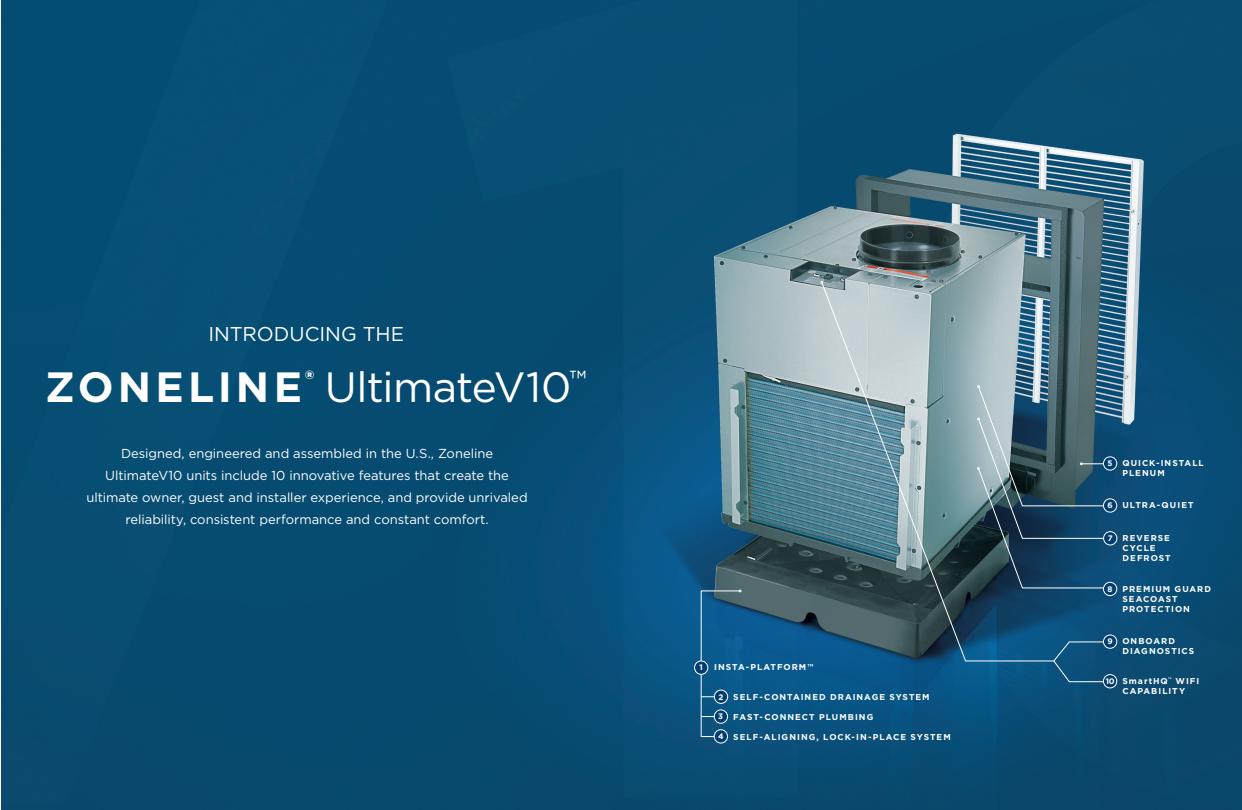
<style>
.page{position:relative;width:1242px;height:810px;background:#fff}
.page>*{position:absolute;margin:0;border:0;box-sizing:border-box;transform-origin:0 0}
.t1{font:42.3px "Gotham";letter-spacing:-.02em;color:#fff}
.t2{font:20px "Gotham";color:#fff}
.t3{font:13px/22px "Gotham";letter-spacing:-.005em;color:#fff;text-align:center}
.t4{font:700 8.5px/10px "Gotham";letter-spacing:.12em;color:#fff}
.t5{font:700 8px "Gotham";color:#fff}
.s1{font-weight:700}
.s2{font-size:8px}
</style>
<div class="page">
<img style="left:2px;top:0;width:1240px;height:810px">
<div style="left:714px;top:730px;width:14px;height:13px;background:#003d71;border-radius:50%"></div>
<div style="left:714px;top:730px;width:14px;height:13px;border:1px solid #fff;border-radius:50%"></div>
<svg style="left:701px;top:590px;width:40px;height:147px;background:#185f8d"></svg>
<svg style="left:1054px;top:385px;width:56px;height:203px;background:#28546c"></svg>
<svg style="left:1053px;top:641px;width:57px;height:41px;background:#175881"></svg>
<div style="left:1103px;top:499px;width:14px;height:13px;background:#003d71;border-radius:50%"></div>
<div style="left:1103px;top:499px;width:14px;height:13px;border:1px solid #fff;border-radius:50%"></div>
<div style="left:1104px;top:532px;width:13px;height:13px;background:#003d71;border-radius:50%"></div>
<div style="left:1103px;top:531px;width:14px;height:14px;border:1px solid #fff;border-radius:50%"></div>
<div style="left:1103px;top:582px;width:14px;height:14px;background:#003d71;border-radius:50%"></div>
<div style="left:1103px;top:582px;width:14px;height:14px;border:1px solid #fff;border-radius:50%"></div>
<div style="left:1103px;top:635px;width:14px;height:13px;background:#003d71;border-radius:50%"></div>
<div style="left:1103px;top:635px;width:14px;height:14px;border:1px solid #fff;border-radius:50%"></div>
<div style="left:1103px;top:675px;width:14px;height:13px;background:#003d71;border-radius:50%"></div>
<div style="left:1103px;top:674px;width:14px;height:14px;border:1px solid #fff;border-radius:50%"></div>
<div style="left:1103px;top:457px;width:14px;height:13px;background:#003d71;border-radius:50%"></div>
<div style="left:1103px;top:457px;width:14px;height:13px;border:1px solid #fff;border-radius:50%"></div>
<svg style="left:822px;top:283px;width:232px;height:378px;background:#668490"></svg>
<div style="left:695px;top:661px;width:13px;height:13px;background:#003d71;border-radius:50%"></div>
<div style="left:694px;top:661px;width:14px;height:14px;border:1px solid #fff;border-radius:50%"></div>
<h2 class="t2" style="left:208px;top:321px;width:197px">INTRODUCING THE</h2>
<h1 class="t1" style="left:45px;top:360px;width:543px"><span class="s1">ZONELINE</span><sup>®</sup> UltimateV10<sup>™</sup></h1>
<p class="t3" style="left:86px;top:442px;width:443px">Designed, engineered and assembled in the U.S., Zoneline UltimateV10 units include 10 innovative features that create the ultimate owner, guest and installer experience, and provide unrivaled reliability, consistent performance and constant comfort.</p>
<p class="t5" style="left:699px;top:662px;width:5px">1</p>
<p class="t4" style="left:714px;top:662px;width:101px">INSTA-PLATFORM™</p>
<p class="t5" style="left:718px;top:691px;width:6px">2</p>
<p class="t5" style="left:718px;top:711px;width:6px">3</p>
<p class="t5" style="left:718px;top:731px;width:7px">4</p>
<p class="t4" style="left:733px;top:692px;width:198px">SELF-CONTAINED DRAINAGE SYSTEM</p>
<p class="t4" style="left:733px;top:712px;width:142px">FAST-CONNECT PLUMBING</p>
<p class="t4" style="left:733px;top:732px;width:219px">SELF-ALIGNING, LOCK-IN-PLACE SYSTEM</p>
<p class="t4" style="left:1122px;top:458px;width:83px;text-indent:-15px"><span class="s2">5</span> QUICK-INSTALL<br>PLENUM</p>
<p class="t4" style="left:1107px;top:500px;width:88px"><span class="s2">6</span> ULTRA-QUIET</p>
<p class="t4" style="left:1123px;top:533px;width:50px;text-indent:-15px"><span class="s2">7</span> REVERSE<br>CYCLE<br>DEFROST</p>
<p class="t4" style="left:1122px;top:584px;width:90px;text-indent:-15px"><span class="s2">8</span> PREMIUM GUARD<br>SEACOAST<br>PROTECTION</p>
<p class="t4" style="left:1122px;top:636px;width:74px;text-indent:-15px"><span class="s2">9</span> ONBOARD<br>DIAGNOSTICS</p>
<p class="t4" style="left:1106px;top:676px;width:95px;text-align:center"><span class="s2">10</span> SmartHQ<sup>™</sup> WIFI<br>CAPABILITY</p>
</div>
